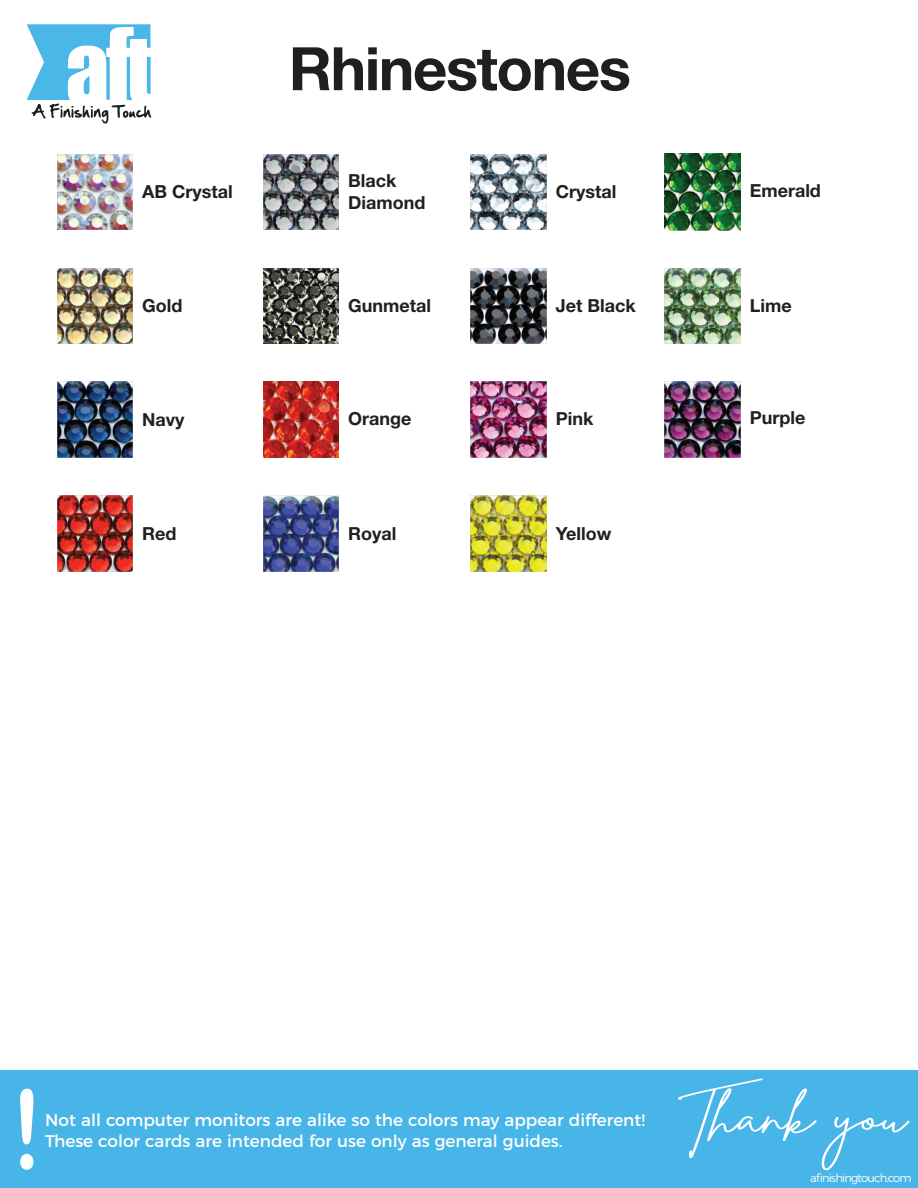
<style>
.page{position:relative;width:918px;height:1188px;background:#fff}
.page>*{position:absolute;margin:0;border:0;box-sizing:border-box;transform-origin:0 0}
.t1{font:700 60px "Helvetica Neue LT Std";letter-spacing:-.025em;color:#211e1e}
.t2{font:700 18px/21.6px "Helvetica Neue LT Std";color:#231f20}
.t3{font:16.95px/20.2px "Montserrat";color:#fff}
.t4{font:300 11.55px "Montserrat";letter-spacing:-.075em;color:#fff}
</style>
<div class="page">
<img style="left:263px;top:382px;width:76px;height:76px">
<img style="left:665px;top:154px;width:75px;height:76px">
<div style="left:0;top:1070px;width:918px;height:118px;background:#47b5e7"></div>
<svg style="left:678px;top:1078px;width:232px;height:92px"></svg>
<svg style="left:20px;top:1089px;width:13px;height:81px"></svg>
<svg style="left:27px;top:24px;width:125px;height:100px"></svg>
<img style="left:57px;top:154px;width:76px;height:76px">
<img style="left:665px;top:382px;width:75px;height:76px">
<img style="left:263px;top:154px;width:76px;height:76px">
<img style="left:471px;top:496px;width:75px;height:75px">
<img style="left:471px;top:154px;width:75px;height:76px">
<img style="left:471px;top:268px;width:75px;height:76px">
<img style="left:57px;top:268px;width:76px;height:76px">
<img style="left:57px;top:496px;width:76px;height:75px">
<img style="left:57px;top:382px;width:76px;height:76px">
<img style="left:665px;top:268px;width:75px;height:76px">
<img style="left:471px;top:382px;width:75px;height:76px">
<img style="left:263px;top:496px;width:76px;height:75px">
<img style="left:263px;top:268px;width:76px;height:76px">
<p class="t2" style="left:142px;top:181px;width:92px">AB Crystal</p>
<h1 class="t1" style="left:289px;top:32px;width:344px">Rhinestones</h1>
<p class="t2" style="left:348px;top:170px;width:79px">Black<br>Diamond</p>
<p class="t2" style="left:556px;top:181px;width:62px">Crystal</p>
<p class="t2" style="left:750px;top:179px;width:73px">Emerald</p>
<p class="t2" style="left:142px;top:294px;width:42px">Gold</p>
<p class="t2" style="left:348px;top:294px;width:84px">Gunmetal</p>
<p class="t2" style="left:556px;top:294px;width:81px">Jet Black</p>
<p class="t2" style="left:750px;top:294px;width:43px">Lime</p>
<p class="t2" style="left:142px;top:408px;width:44px">Navy</p>
<p class="t2" style="left:348px;top:407px;width:65px">Orange</p>
<p class="t2" style="left:556px;top:407px;width:39px">Pink</p>
<p class="t2" style="left:750px;top:407px;width:57px">Purple</p>
<p class="t2" style="left:142px;top:522px;width:36px">Red</p>
<p class="t2" style="left:348px;top:522px;width:50px">Royal</p>
<p class="t2" style="left:556px;top:522px;width:57px">Yellow</p>
<p class="t3" style="left:45px;top:1109px;width:601px">Not all computer monitors are alike so the colors may appear different!<br>These color cards are intended for use only as general guides.</p>
<p class="t4" style="left:810px;top:1169px;width:103px">afinishingtouch.com</p>
</div>
